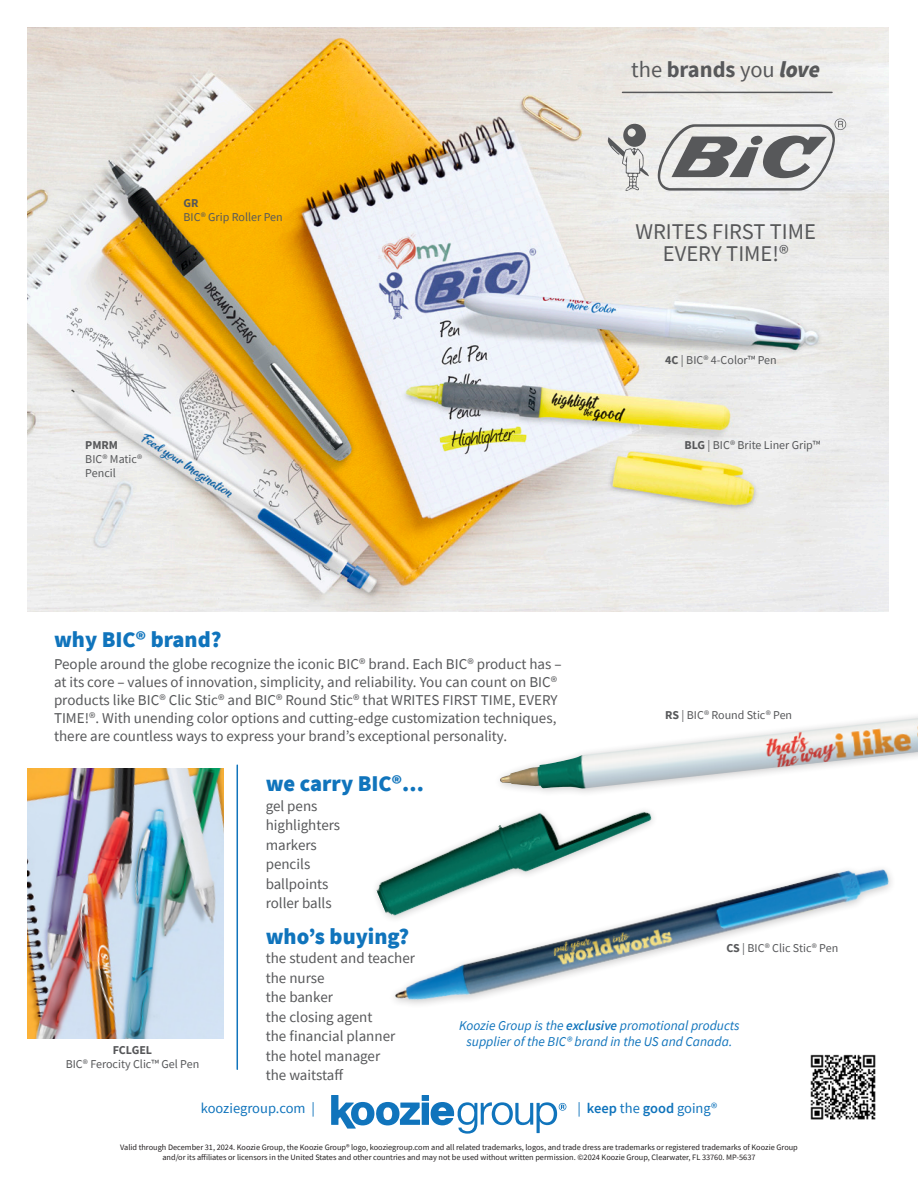
<style>
.page{position:relative;width:918px;height:1188px;background:#fff}
.page>*{position:absolute;margin:0;border:0;box-sizing:border-box;transform-origin:0 0}
.Source_Sans_Pro_copy{font:22.5px "Source Sans Pro";color:#57585a}
.Source_Sans_Pro_copy-2{font:900 22.5px "Source Sans Pro";color:#1074bc}
.Source_Sans_Pro_copy-3{font:15px/18px "Source Sans Pro";color:#57585a}
.t1{font:14.55px "Source Sans Pro";color:#1074bc}
.Source_Sans_Pro_copy-4{font:italic 13.5px "Source Sans Pro";color:#1074bc}
.Source_Sans_Pro_copy-5{font:12px "Source Sans Pro";color:#57585a}
.Source_Sans_Pro_copy-6{font:700 12px "Source Sans Pro";color:#57585a}
.t2{font:8.25px "Source Sans Pro";color:#231f20}
.s1{font-weight:700}
.s2{font-weight:900;font-style:italic}
.s3{font-weight:600}
</style>
<div class="page">
<img style="left:27px;top:769px;width:197px;height:270px">
<img style="left:27px;top:27px;width:862px;height:584px">
<div style="left:422px;top:1103px;width:7px;height:22px;background:#1074bc"></div>
<div style="left:422px;top:1095px;width:7px;height:6px;background:#1074bc"></div>
<svg style="left:331px;top:1095px;width:89px;height:34px"></svg>
<svg style="left:431px;top:1102px;width:135px;height:32px"></svg>
<hr style="left:237px;top:765px;width:1px;height:304px;background:#1074bc">
<img style="left:810px;top:1054px;width:66px;height:66px">
<hr style="left:622px;top:92px;width:210px;height:1px;background:#57585a">
<svg style="left:657px;top:118px;width:189px;height:73px"></svg>
<svg style="left:608px;top:124px;width:41px;height:67px;background:#c8c8c6"></svg>
<img style="left:538px;top:718px;width:380px;height:66px">
<img style="left:376px;top:765px;width:289px;height:145px">
<img style="left:383px;top:853px;width:509px;height:152px">
<p class="Source_Sans_Pro_copy-6" style="left:184px;top:195px;width:17px">GR</p>
<p class="Source_Sans_Pro_copy-5" style="left:184px;top:209px;width:101px">BIC® Grip Roller Pen</p>
<p class="Source_Sans_Pro_copy-6" style="left:85px;top:436px;width:34px">PMRM</p>
<p class="Source_Sans_Pro_copy-5" style="left:85px;top:451px;width:59px">BIC® Matic®</p>
<p class="Source_Sans_Pro_copy-5" style="left:85px;top:465px;width:32px">Pencil</p>
<p class="Source_Sans_Pro_copy" style="left:631px;top:55px;width:190px">the <span class="s1">brands</span> you <span class="s2">love</span></p>
<p class="Source_Sans_Pro_copy" style="left:635px;top:217px;width:182px">WRITES FIRST TIME</p>
<p class="Source_Sans_Pro_copy" style="left:663px;top:240px;width:127px">EVERY TIME!®</p>
<p class="Source_Sans_Pro_copy-5" style="left:665px;top:353px;width:113px"><span class="s1">4C</span> | BIC® 4-Color™ Pen</p>
<p class="Source_Sans_Pro_copy-5" style="left:684px;top:438px;width:138px"><span class="s1">BLG</span> | BIC® Brite Liner Grip™</p>
<p class="Source_Sans_Pro_copy-2" style="left:54px;top:624px;width:169px">why BIC® brand?</p>
<p class="Source_Sans_Pro_copy-3" style="left:54px;top:655px;width:509px">People around the globe recognize the iconic BIC® brand. Each BIC® product has – at its core – values of innovation, simplicity, and reliability. You can count on BIC® products like BIC® Clic Stic® and BIC® Round Stic® that WRITES FIRST TIME, EVERY TIME!®. With unending color options and cutting-edge customization techniques, there are countless ways to express your brand’s exceptional personality.</p>
<p class="Source_Sans_Pro_copy-2" style="left:266px;top:768px;width:160px">we carry BIC®...</p>
<p class="Source_Sans_Pro_copy-3" style="left:266px;top:797px;width:53px">gel pens</p>
<p class="Source_Sans_Pro_copy-3" style="left:266px;top:816px;width:76px">highlighters</p>
<p class="Source_Sans_Pro_copy-3" style="left:266px;top:836px;width:53px">markers</p>
<p class="Source_Sans_Pro_copy-3" style="left:266px;top:855px;width:46px">pencils</p>
<p class="Source_Sans_Pro_copy-3" style="left:266px;top:875px;width:64px">ballpoints</p>
<p class="Source_Sans_Pro_copy-3" style="left:266px;top:894px;width:68px">roller balls</p>
<p class="Source_Sans_Pro_copy-2" style="left:266px;top:921px;width:145px">who’s buying?</p>
<p class="Source_Sans_Pro_copy-3" style="left:266px;top:949px;width:151px">the student and teacher</p>
<p class="Source_Sans_Pro_copy-3" style="left:266px;top:969px;width:60px">the nurse</p>
<p class="Source_Sans_Pro_copy-3" style="left:266px;top:988px;width:69px">the banker</p>
<p class="Source_Sans_Pro_copy-3" style="left:266px;top:1008px;width:108px">the closing agent</p>
<p class="Source_Sans_Pro_copy-3" style="left:266px;top:1027px;width:131px">the financial planner</p>
<p class="Source_Sans_Pro_copy-3" style="left:266px;top:1047px;width:116px">the hotel manager</p>
<p class="Source_Sans_Pro_copy-3" style="left:266px;top:1066px;width:79px">the waitstaff</p>
<p class="Source_Sans_Pro_copy-5" style="left:665px;top:707px;width:128px"><span class="s1">RS</span> | BIC® Round Stic® Pen</p>
<p class="Source_Sans_Pro_copy-5" style="left:727px;top:941px;width:113px"><span class="s1">CS</span> | BIC® Clic Stic® Pen</p>
<p class="Source_Sans_Pro_copy-4" style="left:459px;top:1017px;width:282px">Koozie Group is the <span class="s3">exclusive</span> promotional products</p>
<p class="Source_Sans_Pro_copy-4" style="left:466px;top:1033px;width:267px">supplier of the BIC® brand in the US and Canada.</p>
<p class="Source_Sans_Pro_copy-6" style="left:113px;top:1042px;width:41px">FCLGEL</p>
<p class="Source_Sans_Pro_copy-5" style="left:66px;top:1057px;width:135px">BIC® Ferocity Clic™ Gel Pen</p>
<p class="t1" style="left:201px;top:1099px;width:116px">kooziegroup.com |</p>
<p class="t1" style="left:578px;top:1099px;width:141px">| <span class="s3">keep</span> the <span class="s3">good</span> going®</p>
<p class="t2" style="left:120px;top:1142px;width:679px">Valid through December 31, 2024. Koozie Group, the Koozie Group® logo, kooziegroup.com and all related trademarks, logos, and trade dress are trademarks or registered trademarks of Koozie Group</p>
<p class="t2" style="left:162px;top:1152px;width:595px">and/or its affiliates or licensors in the United States and other countries and may not be used without written permission. ©2024 Koozie Group, Clearwater, FL 33760. MP-5637</p>
</div>
